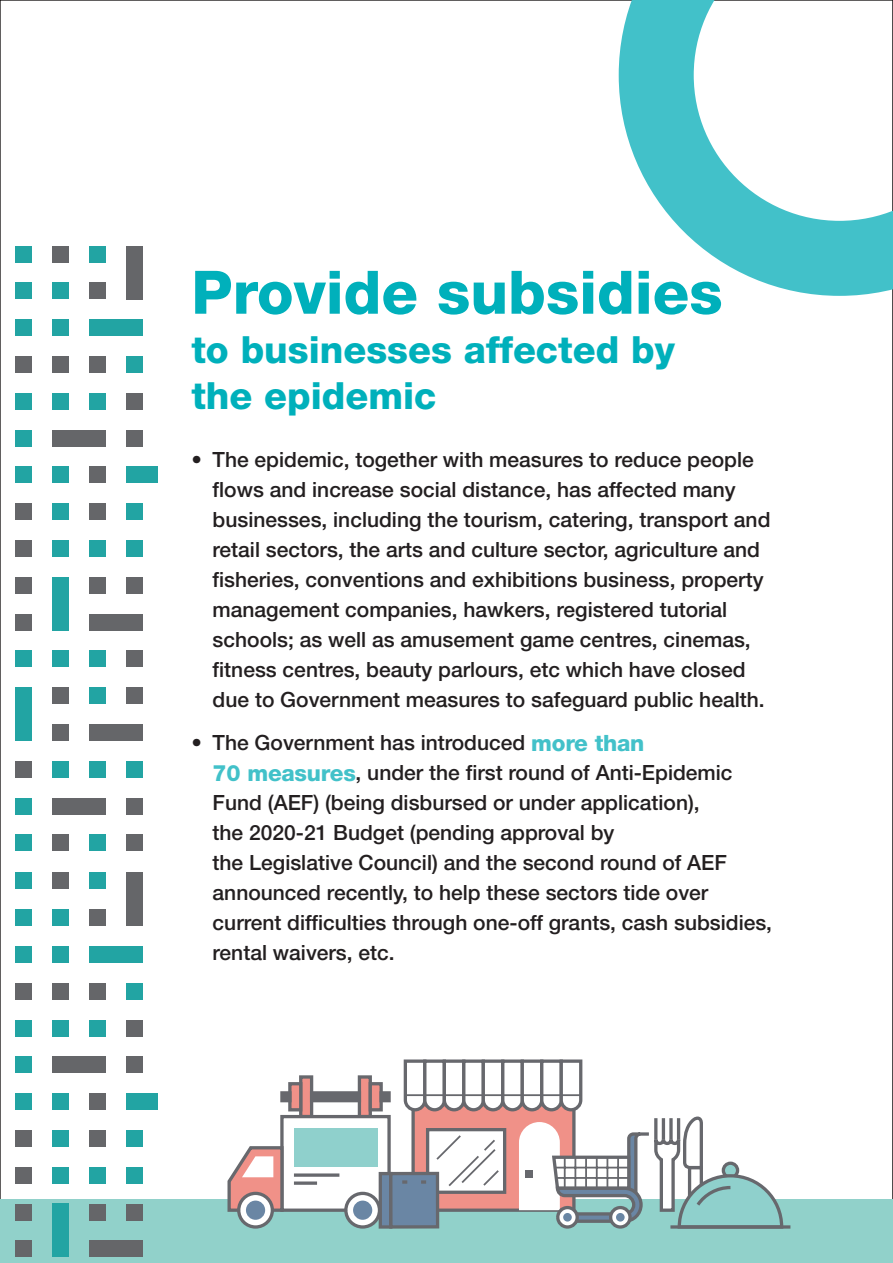
<style>
.page{position:relative;width:893px;height:1263px;background:#fff}
.page>*{position:absolute;margin:0;border:0;box-sizing:border-box;transform-origin:0 0}
.t1{font:800 60px "Helvetica Neue LT Std";color:#00b0bb}
.t2{font:800 37.5px/46.2px "Helvetica Neue LT Std";color:#00b0bb}
.t3{font:500 21px/29.8px "Helvetica Neue LT Std";color:#231f20}
.s1{font-weight:800;font-size:22.5px;color:#42c1c9}
</style>
<div class="page">
<div style="left:16px;top:283px;width:16px;height:16px;background:#22a4a3"></div>
<div style="left:16px;top:356px;width:16px;height:17px;background:#656669"></div>
<div style="left:16px;top:393px;width:16px;height:16px;background:#22a4a3"></div>
<svg style="left:892px;top:296px;width:1px;height:903px"></svg>
<svg style="left:619px;top:0;width:274px;height:296px"></svg>
<div style="left:16px;top:246px;width:16px;height:16px;background:#22a4a3"></div>
<div style="left:52px;top:246px;width:17px;height:16px;background:#656669"></div>
<div style="left:89px;top:246px;width:17px;height:16px;background:#22a4a3"></div>
<div style="left:52px;top:283px;width:17px;height:16px;background:#22a4a3"></div>
<div style="left:89px;top:283px;width:17px;height:16px;background:#656669"></div>
<div style="left:126px;top:246px;width:16px;height:53px;background:#656669"></div>
<div style="left:16px;top:319px;width:16px;height:17px;background:#22a4a3"></div>
<div style="left:52px;top:319px;width:17px;height:17px;background:#22a4a3"></div>
<div style="left:89px;top:319px;width:53px;height:17px;background:#22a4a3"></div>
<div style="left:52px;top:356px;width:17px;height:17px;background:#656669"></div>
<div style="left:89px;top:356px;width:17px;height:17px;background:#656669"></div>
<div style="left:126px;top:356px;width:16px;height:17px;background:#22a4a3"></div>
<div style="left:52px;top:393px;width:17px;height:16px;background:#22a4a3"></div>
<div style="left:89px;top:393px;width:17px;height:16px;background:#22a4a3"></div>
<div style="left:126px;top:393px;width:16px;height:16px;background:#656669"></div>
<div style="left:16px;top:430px;width:16px;height:16px;background:#22a4a3"></div>
<div style="left:52px;top:430px;width:54px;height:16px;background:#656669"></div>
<div style="left:126px;top:430px;width:16px;height:16px;background:#656669"></div>
<div style="left:16px;top:467px;width:16px;height:16px;background:#22a4a3"></div>
<div style="left:52px;top:467px;width:17px;height:16px;background:#22a4a3"></div>
<div style="left:89px;top:467px;width:17px;height:16px;background:#656669"></div>
<div style="left:126px;top:467px;width:31px;height:16px;background:#22a4a3"></div>
<div style="left:16px;top:503px;width:16px;height:17px;background:#656669"></div>
<div style="left:52px;top:503px;width:17px;height:17px;background:#22a4a3"></div>
<div style="left:89px;top:503px;width:17px;height:17px;background:#656669"></div>
<div style="left:126px;top:503px;width:16px;height:17px;background:#22a4a3"></div>
<div style="left:16px;top:540px;width:16px;height:17px;background:#656669"></div>
<div style="left:52px;top:540px;width:17px;height:17px;background:#22a4a3"></div>
<div style="left:89px;top:540px;width:17px;height:17px;background:#22a4a3"></div>
<div style="left:126px;top:540px;width:16px;height:17px;background:#22a4a3"></div>
<div style="left:16px;top:577px;width:16px;height:16px;background:#656669"></div>
<div style="left:52px;top:577px;width:17px;height:53px;background:#22a4a3"></div>
<div style="left:89px;top:577px;width:17px;height:16px;background:#656669"></div>
<div style="left:126px;top:577px;width:16px;height:16px;background:#656669"></div>
<div style="left:16px;top:614px;width:16px;height:16px;background:#656669"></div>
<div style="left:89px;top:614px;width:53px;height:16px;background:#656669"></div>
<div style="left:16px;top:651px;width:16px;height:16px;background:#22a4a3"></div>
<div style="left:52px;top:651px;width:17px;height:16px;background:#22a4a3"></div>
<div style="left:89px;top:651px;width:17px;height:16px;background:#22a4a3"></div>
<div style="left:126px;top:651px;width:16px;height:16px;background:#656669"></div>
<div style="left:16px;top:687px;width:16px;height:54px;background:#22a4a3"></div>
<div style="left:52px;top:687px;width:17px;height:17px;background:#656669"></div>
<div style="left:89px;top:687px;width:17px;height:17px;background:#22a4a3"></div>
<div style="left:126px;top:687px;width:16px;height:17px;background:#656669"></div>
<div style="left:52px;top:724px;width:17px;height:17px;background:#656669"></div>
<div style="left:89px;top:724px;width:53px;height:17px;background:#656669"></div>
<div style="left:16px;top:761px;width:16px;height:16px;background:#656669"></div>
<div style="left:52px;top:761px;width:17px;height:16px;background:#22a4a3"></div>
<div style="left:89px;top:761px;width:17px;height:16px;background:#22a4a3"></div>
<div style="left:126px;top:761px;width:16px;height:16px;background:#22a4a3"></div>
<div style="left:16px;top:798px;width:16px;height:16px;background:#22a4a3"></div>
<div style="left:52px;top:798px;width:54px;height:16px;background:#656669"></div>
<div style="left:126px;top:798px;width:16px;height:16px;background:#656669"></div>
<div style="left:16px;top:835px;width:16px;height:16px;background:#22a4a3"></div>
<div style="left:52px;top:835px;width:17px;height:16px;background:#656669"></div>
<div style="left:89px;top:835px;width:17px;height:16px;background:#22a4a3"></div>
<div style="left:126px;top:835px;width:16px;height:16px;background:#656669"></div>
<div style="left:16px;top:873px;width:16px;height:16px;background:#22a4a3"></div>
<div style="left:52px;top:873px;width:17px;height:16px;background:#656669"></div>
<div style="left:89px;top:873px;width:17px;height:16px;background:#22a4a3"></div>
<div style="left:16px;top:909px;width:16px;height:17px;background:#22a4a3"></div>
<div style="left:52px;top:909px;width:17px;height:17px;background:#22a4a3"></div>
<div style="left:89px;top:909px;width:17px;height:17px;background:#656669"></div>
<div style="left:126px;top:873px;width:16px;height:53px;background:#656669"></div>
<div style="left:16px;top:946px;width:16px;height:16px;background:#22a4a3"></div>
<div style="left:52px;top:946px;width:17px;height:16px;background:#22a4a3"></div>
<div style="left:89px;top:946px;width:53px;height:16px;background:#22a4a3"></div>
<div style="left:16px;top:983px;width:16px;height:16px;background:#656669"></div>
<div style="left:52px;top:983px;width:17px;height:16px;background:#656669"></div>
<div style="left:89px;top:983px;width:17px;height:16px;background:#656669"></div>
<div style="left:126px;top:983px;width:16px;height:16px;background:#22a4a3"></div>
<div style="left:16px;top:1020px;width:16px;height:16px;background:#22a4a3"></div>
<div style="left:52px;top:1020px;width:17px;height:16px;background:#22a4a3"></div>
<div style="left:89px;top:1020px;width:17px;height:16px;background:#22a4a3"></div>
<div style="left:126px;top:1020px;width:16px;height:16px;background:#656669"></div>
<div style="left:0;top:1199px;width:893px;height:64px;background:#91d1ca"></div>
<div style="left:16px;top:1057px;width:16px;height:16px;background:#22a4a3"></div>
<div style="left:52px;top:1057px;width:54px;height:16px;background:#656669"></div>
<div style="left:126px;top:1057px;width:16px;height:16px;background:#656669"></div>
<div style="left:16px;top:1093px;width:16px;height:17px;background:#22a4a3"></div>
<div style="left:52px;top:1093px;width:17px;height:17px;background:#22a4a3"></div>
<div style="left:89px;top:1093px;width:17px;height:17px;background:#656669"></div>
<div style="left:126px;top:1093px;width:31px;height:17px;background:#22a4a3"></div>
<div style="left:16px;top:1130px;width:16px;height:16px;background:#656669"></div>
<div style="left:52px;top:1130px;width:17px;height:16px;background:#22a4a3"></div>
<div style="left:89px;top:1130px;width:17px;height:16px;background:#656669"></div>
<div style="left:126px;top:1130px;width:16px;height:16px;background:#22a4a3"></div>
<div style="left:16px;top:1167px;width:16px;height:16px;background:#656669"></div>
<div style="left:52px;top:1167px;width:17px;height:16px;background:#22a4a3"></div>
<div style="left:89px;top:1167px;width:17px;height:16px;background:#22a4a3"></div>
<div style="left:126px;top:1167px;width:16px;height:16px;background:#22a4a3"></div>
<div style="left:16px;top:1204px;width:16px;height:16px;background:#656669"></div>
<div style="left:52px;top:1204px;width:17px;height:53px;background:#22a4a3"></div>
<div style="left:89px;top:1204px;width:17px;height:16px;background:#656669"></div>
<div style="left:126px;top:1204px;width:16px;height:16px;background:#656669"></div>
<div style="left:16px;top:1240px;width:16px;height:17px;background:#656669"></div>
<div style="left:89px;top:1240px;width:53px;height:17px;background:#656669"></div>
<div style="left:299px;top:1075px;width:14px;height:43px;background:#f09188;border:3px solid #67686d"></div>
<div style="left:288px;top:1082px;width:14px;height:29px;background:#f09188;border:3px solid #67686d"></div>
<div style="left:280px;top:1091px;width:11px;height:11px;background:#67686d;border:3px solid #67686d"></div>
<div style="left:358px;top:1075px;width:14px;height:43px;background:#f09188;border:3px solid #67686d"></div>
<div style="left:369px;top:1082px;width:14px;height:29px;background:#f09188;border:3px solid #67686d"></div>
<div style="left:379px;top:1091px;width:12px;height:11px;background:#887173"></div>
<div style="left:310px;top:1091px;width:51px;height:11px;background:#67686d;border:3px solid #67686d"></div>
<div style="left:280px;top:1115px;width:111px;height:97px;background:#fff;border:3px solid #67686d"></div>
<svg style="left:237px;top:1192px;width:37px;height:36px"></svg>
<div style="left:246px;top:1200px;width:19px;height:20px;background:#6a86a4;border-radius:50%"></div>
<svg style="left:344px;top:1192px;width:37px;height:36px"></svg>
<div style="left:353px;top:1200px;width:19px;height:20px;background:#6a86a4;border-radius:50%"></div>
<div style="left:294px;top:1128px;width:83px;height:39px;background:#8fd0cc"></div>
<svg style="left:227px;top:1144px;width:58px;height:69px"></svg>
<svg style="left:294px;top:1173px;width:45px;height:4px"></svg>
<svg style="left:294px;top:1181px;width:23px;height:4px"></svg>
<div style="left:379px;top:1172px;width:13px;height:56px;background:#67686d"></div>
<svg style="left:380px;top:1059px;width:411px;height:170px"></svg>
<h1 class="t1" style="left:191px;top:257px;width:533px">Provide subsidies</h1>
<h1 class="t2" style="left:191px;top:326px;width:485px">to businesses affected by the epidemic</h1>
<p class="t3" style="left:213px;top:444px;width:559px;text-indent:-21px">• The epidemic, together with measures to reduce people flows and increase social distance, has affected many businesses, including the tourism, catering, transport and retail sectors, the arts and culture sector, agriculture and fisheries, conventions and exhibitions business, property management companies, hawkers, registered tutorial</p>
<p class="t3" style="left:213px;top:624px;width:540px">schools; as well as amusement game centres, cinemas, fitness centres, beauty parlours, etc which have closed</p>
<p class="t3" style="left:213px;top:684px;width:554px">due to Government measures to safeguard public health.</p>
<p class="t3" style="left:213px;top:728px;width:561px;text-indent:-21px">• The Government has introduced <span class="s1">more than<br>70 measures</span>, under the first round of Anti-Epidemic Fund (AEF) (being disbursed or under application),<br>the 2020-21 Budget (pending approval by<br>the Legislative Council) and the second round of AEF announced recently, to help these sectors tide over current difficulties through one-off grants, cash subsidies, rental waivers, etc.</p>
</div>
